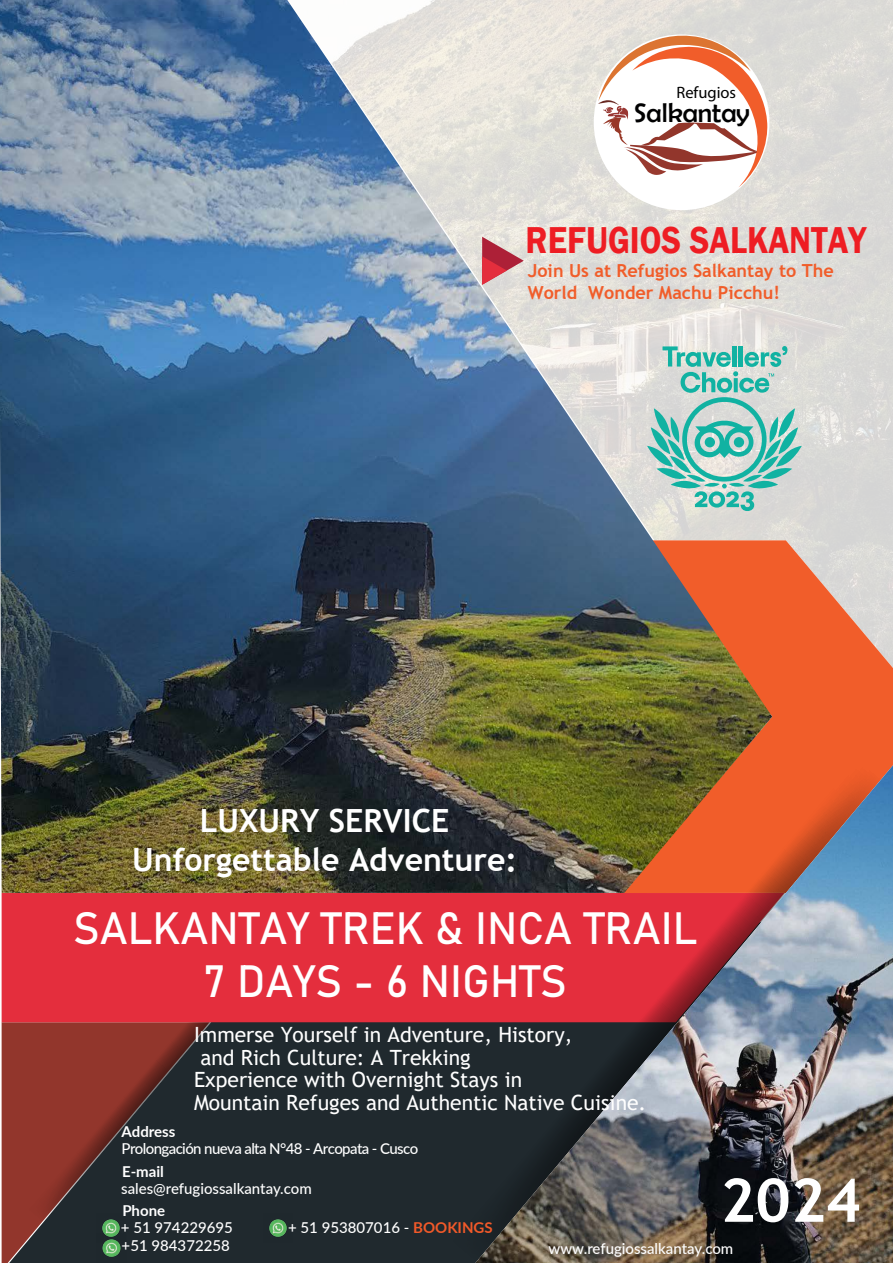
<style>
.page{position:relative;width:893px;height:1263px;background:#fff}
.page>*{position:absolute;margin:0;border:0;box-sizing:border-box;transform-origin:0 0}
.t1{font:700 60px "Trebuchet MS";color:#fff}
.t2{font:44.7px/53.6px "Bahnschrift";color:#fff;text-align:center}
.t3{font:600 38.55px "Franklin Gothic";color:#ee1d23;scale:.88 1}
.t4{font:700 31.95px/38.4px "Trebuchet MS";color:#fff;text-align:center}
.t5{font:27.3px "Berlin Sans FB";color:#000001}
.t6{font:21px "Trebuchet MS";color:#fff}
.t7{font:700 18px/21.6px "Trebuchet MS";color:#f15d2a}
.t8{font:16.5px "Myriad Pro";color:#000001}
.t9{font:500 15px/17.7px "Lato";color:#fff}
.t10{font:500 15px/16.8px "Lato";letter-spacing:-.04em;color:#fff}
.s1{font-weight:700}
.s2{font-weight:700;color:#f15929}
</style>
<div class="page">
<div style="left:772px;top:0;width:121px;height:540px;background:#dad9d6"></div>
<svg style="left:772px;top:540px;width:121px;height:225px;background:#eb7d57"></svg>
<img style="left:0;top:0;width:772px;height:893px">
<div style="left:2px;top:1022px;width:7px;height:241px;background:#92362c"></div>
<svg style="left:9px;top:1022px;width:466px;height:241px;background:#2a2a2e"></svg>
<svg style="left:29px;top:1022px;width:265px;height:200px;background:#482d2d"></svg>
<div style="left:2px;top:893px;width:451px;height:129px;background:#e42e3d"></div>
<svg style="left:453px;top:758px;width:429px;height:503px;background:#663a30"></svg>
<img style="left:475px;top:765px;width:418px;height:498px">
<svg style="left:482px;top:237px;width:42px;height:48px;background:#d28289"></svg>
<svg style="left:557px;top:16px;width:238px;height:208px;background:#e4e2dc"></svg>
<svg style="left:598px;top:32px;width:169px;height:155px"></svg>
<svg style="left:647px;top:346px;width:155px;height:165px;background:#a1d0c8"></svg>
<img style="left:96px;top:1213px;width:30px;height:30px">
<img style="left:263px;top:1213px;width:30px;height:30px">
<img style="left:97px;top:1233px;width:29px;height:30px">
<p class="t8" style="left:676px;top:83px;width:61px">Refugios</p>
<h3 class="t5" style="left:634px;top:97px;width:117px">Salkantay</h3>
<p class="t3" style="left:526px;top:217px;width:388px">REFUGIOS SALKANTAY</p>
<p class="t7" style="left:528px;top:260px;width:307px">Join Us at Refugios Salkantay to The<br>World Wonder Machu Picchu!</p>
<p class="t4" style="left:132px;top:802px;width:387px">LUXURY SERVICE<br>Unforgettable Adventure:</p>
<p class="t2" style="left:73px;top:898px;width:626px">SALKANTAY TREK &amp; INCA TRAIL<br>7 DAYS - 6 NIGHTS</p>
<p class="t6" style="left:194px;top:1022px;width:380px">Immerse Yourself in Adventure, History,</p>
<p class="t6" style="left:200px;top:1044px;width:272px">and Rich Culture: A Trekking</p>
<p class="t6" style="left:194px;top:1067px;width:330px">Experience with Overnight Stays in</p>
<p class="t6" style="left:194px;top:1089px;width:454px">Mountain Refuges and Authentic Native Cuisine.</p>
<p class="t10" style="left:122px;top:1123px;width:298px"><span class="s1">Address<br></span>Prolongación nueva alta N°48 - Arcopata - Cusco</p>
<p class="t9" style="left:121px;top:1161px;width:192px"><span class="s1">E-mail </span>sales@refugiossalkantay.com</p>
<p class="t9" style="left:121px;top:1201px;width:113px"><span class="s1">Phone<br></span>+ 51 974229695 +51 984372258</p>
<p class="t9" style="left:288px;top:1218px;width:206px">+ 51 953807016 - <span class="s2">BOOKINGS</span></p>
<p class="t1" style="left:720px;top:1163px;width:142px">2024</p>
<p class="t9" style="left:549px;top:1239px;width:186px">www.refugiossalkantay.com</p>
</div>
